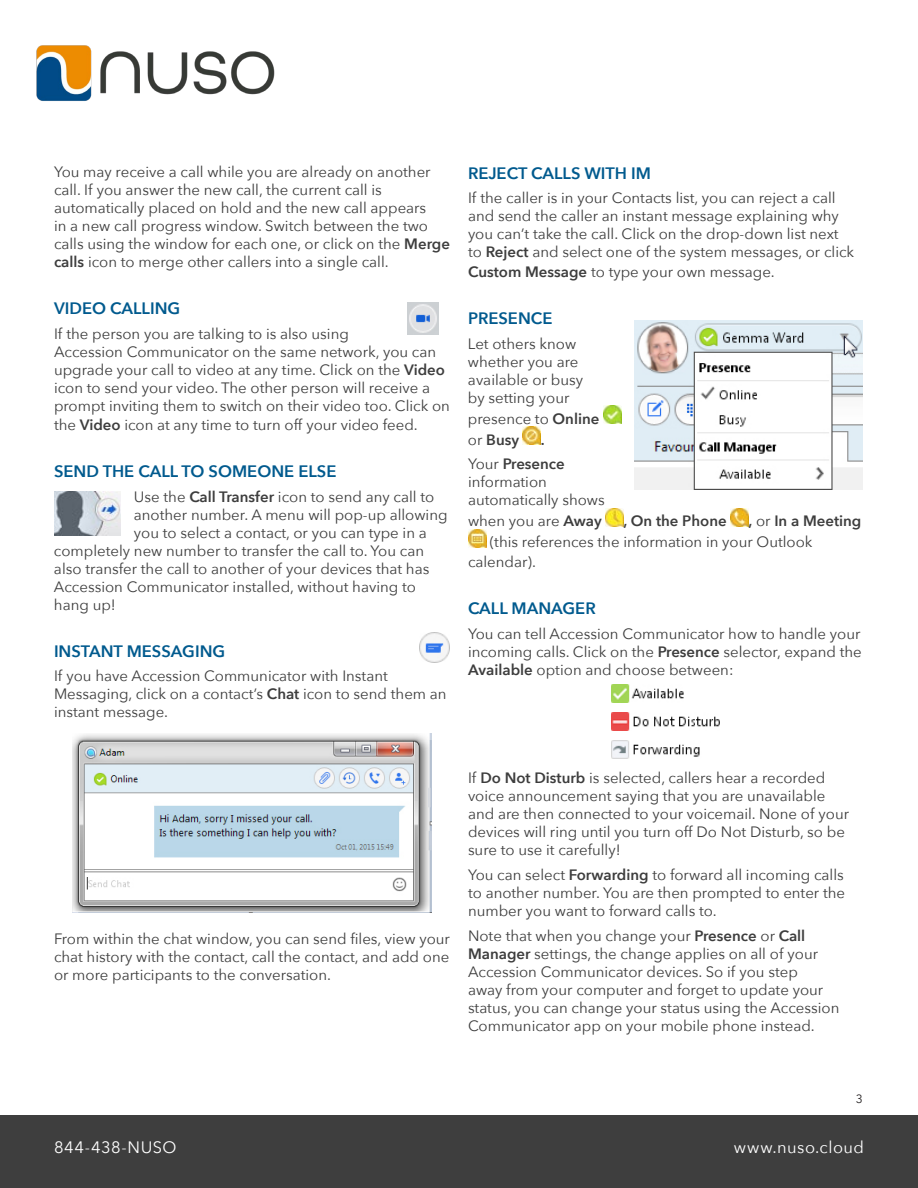
<style>
.page{position:relative;width:918px;height:1188px;background:#fff}
.page>*{position:absolute;margin:0;border:0;box-sizing:border-box;transform-origin:0 0}
.t1{font:600 16.5px "Avenir Next";color:#015a8e}
.t2{font:16.5px "Avenir Next";letter-spacing:.025em;color:#fff}
.t3{font:15px/18px "Avenir Next";color:#3d3d3d}
.t4{font:600 15px/24.8px "Avenir Next";color:#3d3d3d}
.t5{font:12px "Avenir Next";color:#231f20}
.s1{font-weight:600}
.s2{font-weight:400}
</style>
<div class="page">
<div style="left:0;top:1115px;width:918px;height:73px;background:#3e3e3e"></div>
<img style="left:36px;top:45px;width:239px;height:56px">
<img style="left:54px;top:492px;width:66px;height:44px">
<img style="left:73px;top:734px;width:358px;height:179px">
<img style="left:603px;top:406px;width:18px;height:18px">
<img style="left:523px;top:427px;width:18px;height:18px">
<img style="left:606px;top:508px;width:18px;height:18px">
<img style="left:730px;top:508px;width:18px;height:18px">
<img style="left:468px;top:529px;width:18px;height:18px">
<img style="left:611px;top:684px;width:73px;height:18px">
<img style="left:611px;top:741px;width:89px;height:18px">
<img style="left:611px;top:713px;width:109px;height:18px">
<img style="left:407px;top:303px;width:32px;height:31px">
<img style="left:420px;top:633px;width:30px;height:30px">
<img style="left:635px;top:320px;width:228px;height:169px">
<p class="t3" style="left:54px;top:162px;width:397px">You may receive a call while you are already on another call. If you answer the new call, the current call is automatically placed on hold and the new call appears<br>in a new call progress window. Switch between the two calls using the window for each one, or click on the <span class="s1">Merge calls</span> icon to merge other callers into a single call.</p>
<p class="t1" style="left:54px;top:294px;width:128px">VIDEO CALLING</p>
<p class="t3" style="left:54px;top:324px;width:397px">If the person you are talking to is also using<br>Accession Communicator on the same network, you can upgrade your call to video at any time. Click on the <span class="s1">Video </span>icon to send your video. The other person will receive a prompt inviting them to switch on their video too. Click on</p>
<p class="t3" style="left:54px;top:415px;width:365px">the <span class="s1">Video</span> icon at any time to turn off your video feed.</p>
<p class="t1" style="left:54px;top:457px;width:284px">SEND THE CALL TO SOMEONE ELSE</p>
<p class="t3" style="left:134px;top:487px;width:302px">Use the <span class="s1">Call Transfer</span> icon to send any call to</p>
<p class="t3" style="left:134px;top:505px;width:315px">another number. A menu will pop-up allowing</p>
<p class="t3" style="left:134px;top:523px;width:294px">you to select a contact, or you can type in a</p>
<p class="t3" style="left:54px;top:541px;width:372px">completely new number to transfer the call to. You can</p>
<p class="t3" style="left:54px;top:559px;width:377px">also transfer the call to another of your devices that has</p>
<p class="t3" style="left:54px;top:577px;width:363px">Accession Communicator installed, without having to</p>
<p class="t3" style="left:54px;top:595px;width:63px">hang up!</p>
<p class="t1" style="left:54px;top:637px;width:173px">INSTANT MESSAGING</p>
<p class="t3" style="left:54px;top:667px;width:394px">If you have Accession Communicator with Instant<br>Messaging, click on a contact’s <span class="s1">Chat</span> icon to send them an instant message.</p>
<p class="t1" style="left:468px;top:159px;width:185px">REJECT CALLS WITH IM</p>
<p class="t3" style="left:468px;top:188px;width:388px">If the caller is in your Contacts list, you can reject a call and send the caller an instant message explaining why you can’t take the call. Click on the drop-down list next to <span class="s1">Reject</span> and select one of the system messages, or click</p>
<p class="t3" style="left:468px;top:262px;width:308px"><span class="s1">Custom Message</span> to type your own message.</p>
<p class="t1" style="left:468px;top:304px;width:86px">PRESENCE</p>
<p class="t3" style="left:468px;top:334px;width:117px">Let others know whether you are available or busy by setting your</p>
<p class="t3" style="left:468px;top:407px;width:133px;line-height:21px">presence to <span class="s1">Online </span>or <span class="s1">Busy</span></p>
<p class="t4" style="left:468px;top:427px;width:98px;text-indent:73px">.<br><span class="s2">Your</span> Presence</p>
<p class="t3" style="left:468px;top:472px;width:138px">information automatically shows</p>
<p class="t3" style="left:468px;top:511px;width:135px">when you are <span class="s1">Away</span></p>
<p class="t4" style="left:624px;top:508px;width:105px">, On the Phone</p>
<p class="t4" style="left:748px;top:508px;width:115px">, <span class="s2">or</span> In a Meeting</p>
<p class="t3" style="left:490px;top:533px;width:324px">(this references the information in your Outlook</p>
<p class="t3" style="left:468px;top:552px;width:69px">calendar).</p>
<p class="t1" style="left:468px;top:594px;width:129px">CALL MANAGER</p>
<p class="t3" style="left:468px;top:624px;width:395px;text-align:justify">You can tell Accession Communicator how to handle your incoming calls. Click on the <span class="s1">Presence</span> selector, expand the <span class="s1">Available</span> option and choose between:</p>
<p class="t3" style="left:54px;top:930px;width:398px;text-align:justify">From within the chat window, you can send files, view your chat history with the contact, call the contact, and add one or more participants to the conversation.</p>
<p class="t3" style="left:468px;top:768px;width:383px">If <span class="s1">Do Not Disturb</span> is selected, callers hear a recorded voice announcement saying that you are unavailable and are then connected to your voicemail. None of your devices will ring until you turn off Do Not Disturb, so be sure to use it carefully!</p>
<p class="t3" style="left:468px;top:865px;width:379px;text-align:justify">You can select <span class="s1">Forwarding</span> to forward all incoming calls to another number. You are then prompted to enter the number you want to forward calls to.</p>
<p class="t3" style="left:468px;top:926px;width:373px">Note that when you change your <span class="s1">Presence</span> or <span class="s1">Call Manager</span> settings, the change applies on all of your Accession Communicator devices. So if you step<br>away from your computer and forget to update your status, you can change your status using the Accession Communicator app on your mobile phone instead.</p>
<p class="t5" style="left:856px;top:1088px;width:8px">3</p>
<p class="t2" style="left:54px;top:1133px;width:124px">844-438-NUSO</p>
<p class="t2" style="left:734px;top:1133px;width:132px">www.nuso.cloud</p>
</div>
